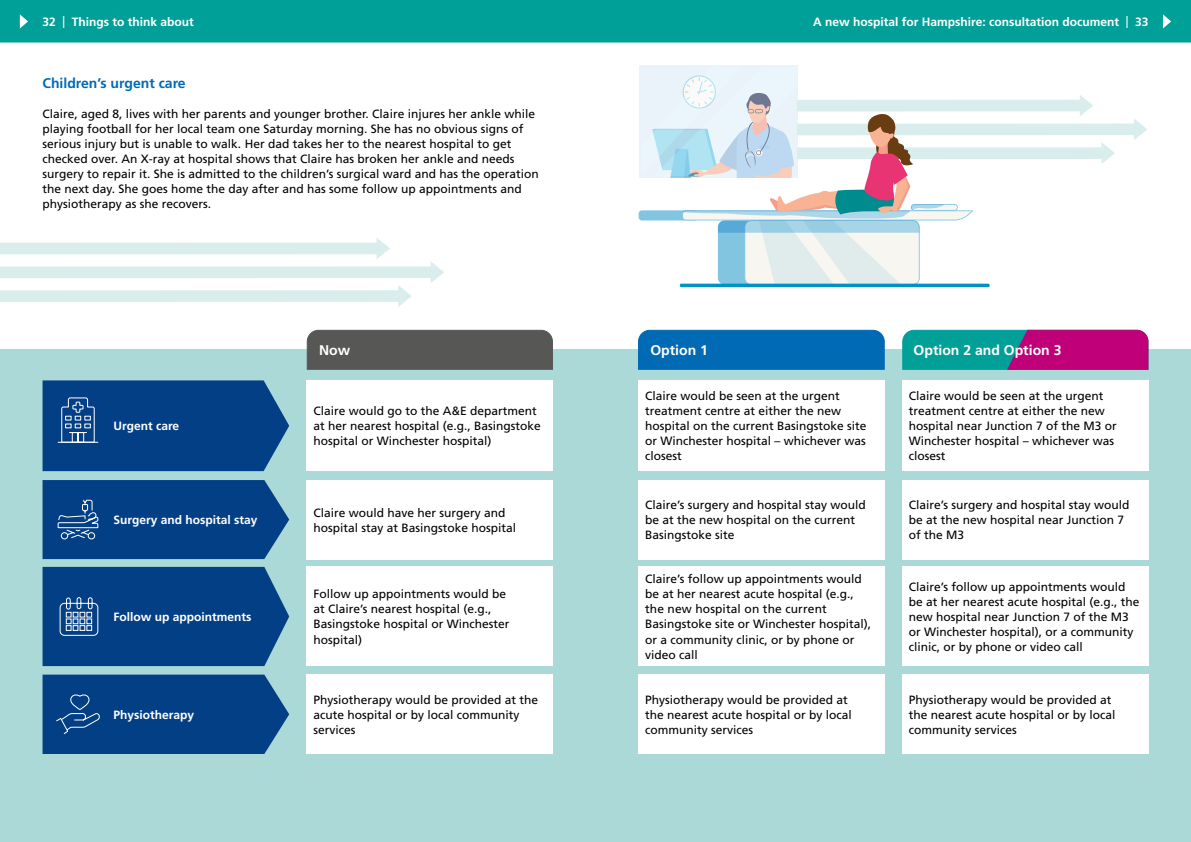
<style>
.page{position:relative;width:1191px;height:842px;background:#fff}
.page>*{position:absolute;margin:0;border:0;box-sizing:border-box;transform-origin:0 0}
.t1{font:700 14px "Frutiger LT Std";color:#fff}
.t2{font:700 14px "Frutiger LT Std";color:#006ab4}
.t3{font:12px/15px "Frutiger LT Std";color:#000}
.t4{font:700 12px "Frutiger LT Std";color:#fff}
.s1{font-weight:400}
</style>
<div class="page">
<div style="left:0;top:350px;width:1191px;height:492px;background:#abd9d7"></div>
<svg style="left:637px;top:329px;width:248px;height:41px;background:#086fb6"></svg>
<svg style="left:306px;top:329px;width:247px;height:41px;background:#5c5c5b"></svg>
<svg style="left:901px;top:329px;width:248px;height:41px;background:#6a508a"></svg>
<div style="left:638px;top:380px;width:246px;height:91px;background:#fff"></div>
<div style="left:306px;top:380px;width:247px;height:91px;background:#fff"></div>
<div style="left:901px;top:380px;width:247px;height:91px;background:#fff"></div>
<div style="left:638px;top:480px;width:246px;height:79px;background:#fff"></div>
<div style="left:306px;top:480px;width:247px;height:79px;background:#fff"></div>
<div style="left:901px;top:480px;width:247px;height:79px;background:#fff"></div>
<div style="left:638px;top:567px;width:246px;height:99px;background:#fff"></div>
<div style="left:306px;top:567px;width:247px;height:99px;background:#fff"></div>
<div style="left:901px;top:567px;width:247px;height:99px;background:#fff"></div>
<div style="left:638px;top:675px;width:246px;height:79px;background:#fff"></div>
<div style="left:306px;top:675px;width:247px;height:79px;background:#fff"></div>
<div style="left:901px;top:675px;width:247px;height:79px;background:#fff"></div>
<div style="left:43px;top:675px;width:246px;height:79px;background:#033f85"></div>
<svg style="left:43px;top:380px;width:246px;height:91px;background:#104a8b"></svg>
<div style="left:639px;top:65px;width:158px;height:113px;background:#eaf3f9"></div>
<svg style="left:638px;top:68px;width:509px;height:219px"></svg>
<svg style="left:43px;top:480px;width:246px;height:79px;background:#0e498a"></svg>
<svg style="left:43px;top:567px;width:246px;height:99px;background:#0f498b"></svg>
<svg style="left:0;top:238px;width:444px;height:69px"></svg>
<div style="left:0;top:0;width:1191px;height:43px;background:#009f98"></div>
<svg style="left:20px;top:14px;width:8px;height:15px"></svg>
<svg style="left:1163px;top:14px;width:8px;height:15px"></svg>
<p class="t4" style="left:43px;top:15px;width:153px">32 <span class="s1">|</span> Things to think about</p>
<p class="t4" style="left:813px;top:15px;width:337px">A new hospital for Hampshire: consultation document <span class="s1">|</span> 33</p>
<p class="t2" style="left:43px;top:74px;width:145px">Children’s urgent care</p>
<p class="t3" style="left:43px;top:106px;width:498px">Claire, aged 8, lives with her parents and younger brother. Claire injures her ankle while playing football for her local team one Saturday morning. She has no obvious signs of serious injury but is unable to walk. Her dad takes her to the nearest hospital to get checked over. An X-ray at hospital shows that Claire has broken her ankle and needs surgery to repair it. She is admitted to the children’s surgical ward and has the operation the next day. She goes home the day after and has some follow up appointments and physiotherapy as she recovers.</p>
<p class="t4" style="left:113px;top:419px;width:67px">Urgent care</p>
<p class="t1" style="left:319px;top:342px;width:33px">Now</p>
<p class="t1" style="left:650px;top:342px;width:59px">Option 1</p>
<p class="t3" style="left:313px;top:404px;width:229px">Claire would go to the A&amp;E department at her nearest hospital (e.g., Basingstoke hospital or Winchester hospital)</p>
<p class="t3" style="left:645px;top:389px;width:223px">Claire would be seen at the urgent treatment centre at either the new hospital on the current Basingstoke site or Winchester hospital – whichever was closest</p>
<p class="t1" style="left:913px;top:342px;width:149px">Option 2 and Option 3</p>
<p class="t3" style="left:908px;top:389px;width:210px">Claire would be seen at the urgent treatment centre at either the new hospital near Junction 7 of the M3 or<br>Winchester hospital – whichever was closest</p>
<p class="t4" style="left:113px;top:513px;width:146px">Surgery and hospital stay</p>
<p class="t4" style="left:113px;top:610px;width:140px">Follow up appointments</p>
<p class="t4" style="left:113px;top:707px;width:82px">Physiotherapy</p>
<p class="t3" style="left:313px;top:505px;width:204px">Claire would have her surgery and hospital stay at Basingstoke hospital</p>
<p class="t3" style="left:908px;top:498px;width:222px">Claire’s surgery and hospital stay would be at the new hospital near Junction 7 of the M3</p>
<p class="t3" style="left:645px;top:572px;width:228px">Claire’s follow up appointments would be at her nearest acute hospital (e.g., the new hospital on the current Basingstoke site or Winchester hospital), or a community clinic, or by phone or video call</p>
<p class="t3" style="left:645px;top:498px;width:222px">Claire’s surgery and hospital stay would be at the new hospital on the current<br>Basingstoke site</p>
<p class="t3" style="left:313px;top:587px;width:198px">Follow up appointments would be at Claire’s nearest hospital (e.g.,<br>Basingstoke hospital or Winchester hospital)</p>
<p class="t3" style="left:908px;top:579px;width:232px">Claire’s follow up appointments would be at her nearest acute hospital (e.g., the new hospital near Junction 7 of the M3 or Winchester hospital), or a community clinic, or by phone or video call</p>
<p class="t3" style="left:313px;top:692px;width:226px">Physiotherapy would be provided at the acute hospital or by local community services</p>
<p class="t3" style="left:908px;top:692px;width:208px">Physiotherapy would be provided at the nearest acute hospital or by local community services</p>
<p class="t3" style="left:645px;top:692px;width:208px">Physiotherapy would be provided at the nearest acute hospital or by local community services</p>
</div>
